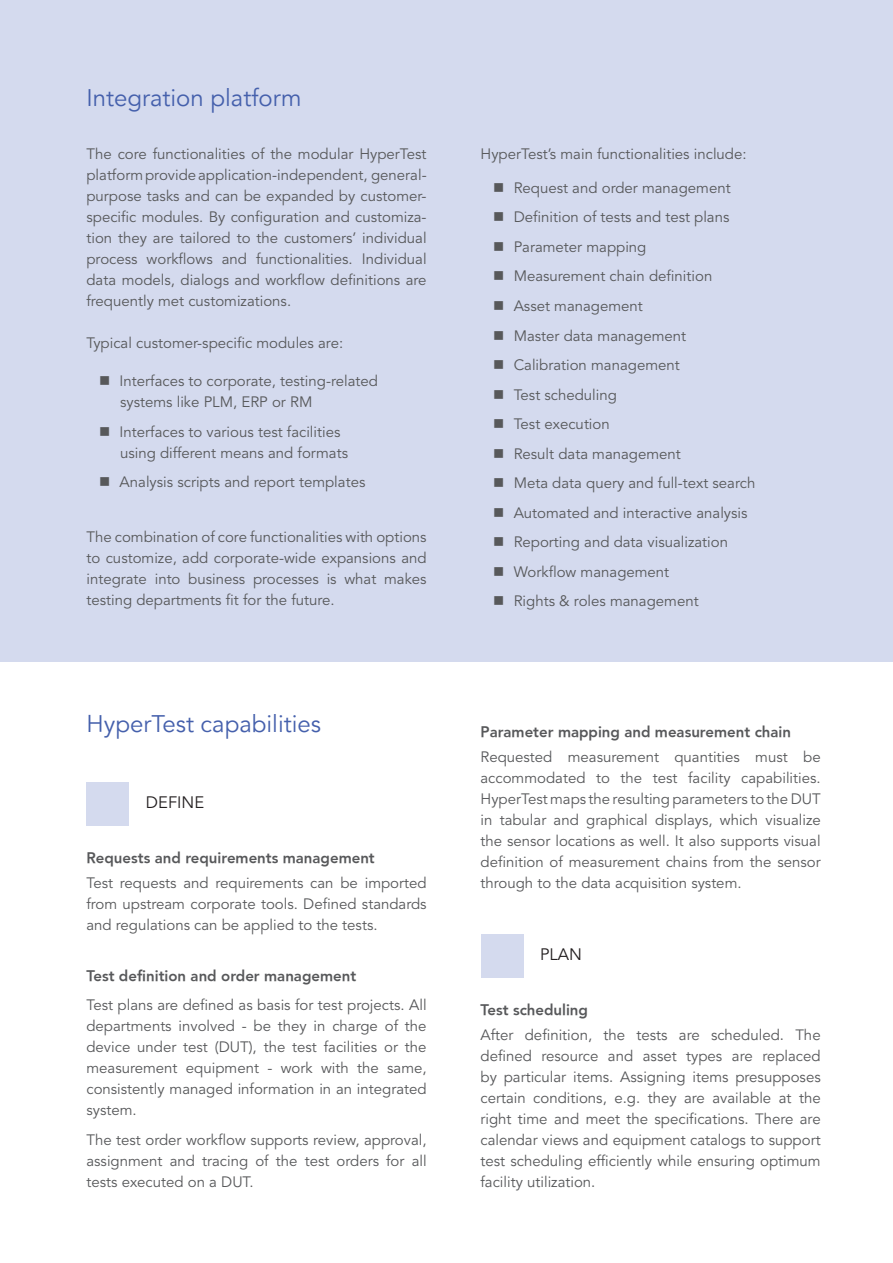
<style>
.page{position:relative;width:893px;height:1263px;background:#fff}
.page>*{position:absolute;margin:0;border:0;box-sizing:border-box;transform-origin:0 0}
.t1{font:24px "Avenir 45";color:#4560ac}
.t2{font:16.5px "Avenir";color:#231f20}
.t3{font:15px/21px "Avenir";color:#57585a;text-align:justify}
.t4{font:15px/21px "Avenir 45";color:#57585a;text-align:justify}
.t5{font:800 15px "Avenir";color:#57585a}
</style>
<div class="page">
<div style="left:0;top:0;width:893px;height:661px;background:#d4daee"></div>
<div style="left:86px;top:782px;width:43px;height:44px;background:#d4daee"></div>
<div style="left:481px;top:934px;width:42px;height:44px;background:#d4daee"></div>
<h1 class="t1" style="left:86px;top:84px;width:217px">Integration platform</h1>
<p class="t3" style="left:86px;top:144px;width:342px">The core functionalities of the modular HyperTest platform provide application-independent, general&shy;purpose tasks and can be expanded by customer&shy;specific modules. By configuration and customiza&shy;tion they are tailored to the customers’ individual process workflows and functionalities. Individual data models, dialogs and workflow definitions are frequently met customizations.</p>
<p class="t3" style="left:86px;top:333px;width:258px">Typical customer-specific modules are:</p>
<p class="t3" style="left:120px;top:371px;width:260px">Interfaces to corporate, testing-related systems like PLM, ERP or RM</p>
<p class="t3" style="left:120px;top:421px;width:230px">Interfaces to various test facilities using different means and formats</p>
<p class="t3" style="left:120px;top:472px;width:247px">Analysis scripts and report templates</p>
<p class="t3" style="left:86px;top:527px;width:342px">The combination of core functionalities with options to customize, add corporate-wide expansions and integrate into business processes is what makes testing departments fit for the future.</p>
<p class="t3" style="left:480px;top:144px;width:268px">HyperTest’s main functionalities include:</p>
<p class="t3" style="left:514px;top:173px;width:243px;line-height:29.5px;text-align:left">Request and order management<br>Definition of tests and test plans<br>Parameter mapping<br>Measurement chain definition<br>Asset management<br>Master data management<br>Calibration management<br>Test scheduling<br>Test execution<br>Result data management<br>Meta data query and full-text search<br>Automated and interactive analysis<br>Reporting and data visualization<br>Workflow management<br>Rights &amp; roles management</p>
<h1 class="t1" style="left:86px;top:710px;width:236px">HyperTest capabilities</h1>
<p class="t5" style="left:480px;top:723px;width:312px">Parameter mapping and measurement chain</p>
<p class="t3" style="left:480px;top:747px;width:342px">Requested measurement quantities must be accommodated to the test facility capabilities.<br>HyperTest maps the resulting parameters to the DUT in tabular and graphical displays, which visualize the sensor locations as well. It also supports visual definition of measurement chains from the sensor through to the data acquisition system.</p>
<p class="t2" style="left:146px;top:793px;width:60px">DEFINE</p>
<p class="t5" style="left:86px;top:849px;width:290px">Requests and requirements management</p>
<p class="t3" style="left:86px;top:873px;width:342px">Test requests and requirements can be imported from upstream corporate tools. Defined standards and regulations can be applied to the tests.</p>
<p class="t5" style="left:86px;top:967px;width:271px">Test definition and order management</p>
<p class="t3" style="left:86px;top:995px;width:342px">Test plans are defined as basis for test projects. All departments involved - be they in charge of the device under test (DUT), the test facilities or the measurement equipment - work with the same, consistently managed information in an integrated system.</p>
<p class="t3" style="left:86px;top:1129px;width:342px">The test order workflow supports review, approval, assignment and tracing of the test orders for all tests executed on a DUT.</p>
<p class="t2" style="left:540px;top:944px;width:43px">PLAN</p>
<p class="t5" style="left:480px;top:1000px;width:109px">Test scheduling</p>
<p class="t4" style="left:480px;top:1024px;width:342px">After definition, the tests are scheduled. The defined resource and asset types are replaced by particular items. Assigning items presupposes certain conditions, e.g. they are available at the right time and meet the specifications. There are calendar views and equipment catalogs to support test scheduling efficiently while ensuring optimum facility utilization.</p>
</div>
